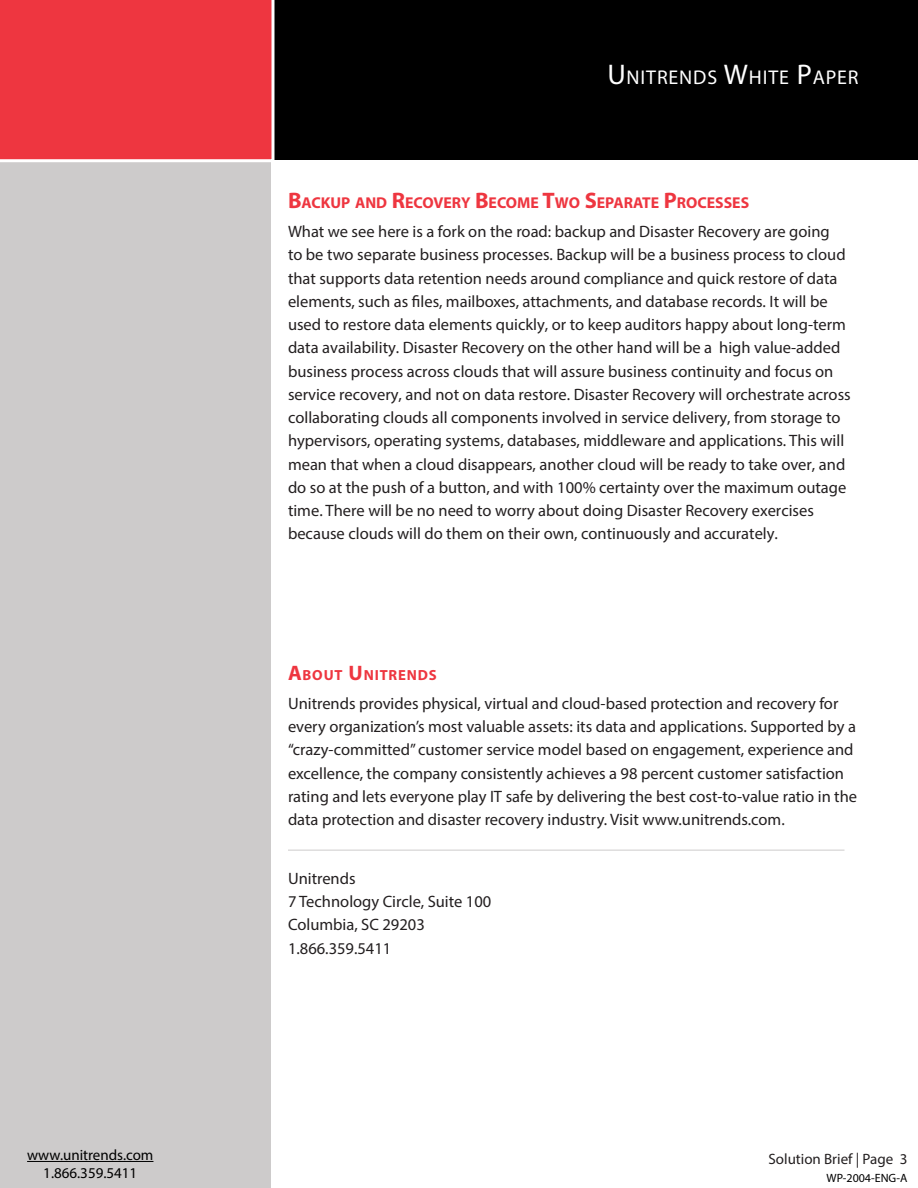
<style>
.page{position:relative;width:918px;height:1188px;background:#fff}
.page>*{position:absolute;margin:0;border:0;box-sizing:border-box;transform-origin:0 0}
.t1{font:19.95px "Myriad Pro";letter-spacing:.045em;color:#fff}
.t2{font:16.5px/23.2px "Myriad Pro";color:#231f20}
.t3{font:700 15.75px "Myriad Pro";color:#ee3640}
.t4{font:15px/18px "Myriad Pro";color:#000;text-align:center}
.t5{font:15px "Myriad Pro";color:#231f20}
.t6{font:700 14.7px "Myriad Pro";letter-spacing:.055em;color:#ee3640}
.t7{font:12px "Myriad Pro";color:#000}
.s1{font-size:28.5px}
.s2{font-size:22.5px}
.s3{font-size:21px}
</style>
<div class="page">
<div style="left:162px;top:0;width:756px;height:160px;background:#000"></div>
<div style="left:0;top:159px;width:271px;height:1029px;background:#cdcbcb"></div>
<div style="left:0;top:0;width:274px;height:162px;background:#ee3640"></div>
<hr style="left:27px;top:1161px;width:126px;height:1px;background:#000">
<hr style="left:288px;top:850px;width:556px;height:1px;background:#cdcbcb">
<p class="t4" style="left:27px;top:1146px;width:128px">www.unitrends.com<br>1.866.359.5411</p>
<p class="t1" style="left:607px;top:65px;width:253px"><span class="s1">U</span>NITRENDS <span class="s1">W</span>HITE <span class="s1">P</span>APER</p>
<p class="t3" style="left:288px;top:192px;width:463px"><span class="s2">B</span>ACKUP AND <span class="s2">R</span>ECOVERY <span class="s2">B</span>ECOME <span class="s2">T</span>WO <span class="s2">S</span>EPARATE <span class="s2">P</span>ROCESSES</p>
<p class="t2" style="left:288px;top:220px;width:564px">What we see here is a fork on the road: backup and Disaster Recovery are going<br>to be two separate business processes. Backup will be a business process to cloud that supports data retention needs around compliance and quick restore of data elements, such as files, mailboxes, attachments, and database records. It will be used to restore data elements quickly, or to keep auditors happy about long-term data availability. Disaster Recovery on the other hand will be a high value-added business process across clouds that will assure business continuity and focus on service recovery, and not on data restore. Disaster Recovery will orchestrate across collaborating clouds all components involved in service delivery, from storage to hypervisors, operating systems, databases, middleware and applications. This will mean that when a cloud disappears, another cloud will be ready to take over, and do so at the push of a button, and with 100% certainty over the maximum outage time. There will be no need to worry about doing Disaster Recovery exercises because clouds will do them on their own, continuously and accurately.</p>
<p class="t6" style="left:288px;top:665px;width:150px"><span class="s3">A</span>BOUT <span class="s3">U</span>NITRENDS</p>
<p class="t2" style="left:288px;top:691px;width:571px">Unitrends provides physical, virtual and cloud-based protection and recovery for every organization’s most valuable assets: its data and applications. Supported by a “crazy-committed” customer service model based on engagement, experience and excellence, the company consistently achieves a 98 percent customer satisfaction rating and lets everyone play IT safe by delivering the best cost-to-value ratio in the data protection and disaster recovery industry. Visit www.unitrends.com.</p>
<p class="t2" style="left:288px;top:866px;width:205px">Unitrends<br>7 Technology Circle, Suite 100<br>Columbia, SC 29203<br>1.866.359.5411</p>
<p class="t5" style="left:768px;top:1149px;width:140px">Solution Brief | Page 3</p>
<p class="t7" style="left:827px;top:1171px;width:82px">WP-2004-ENG-A</p>
</div>
